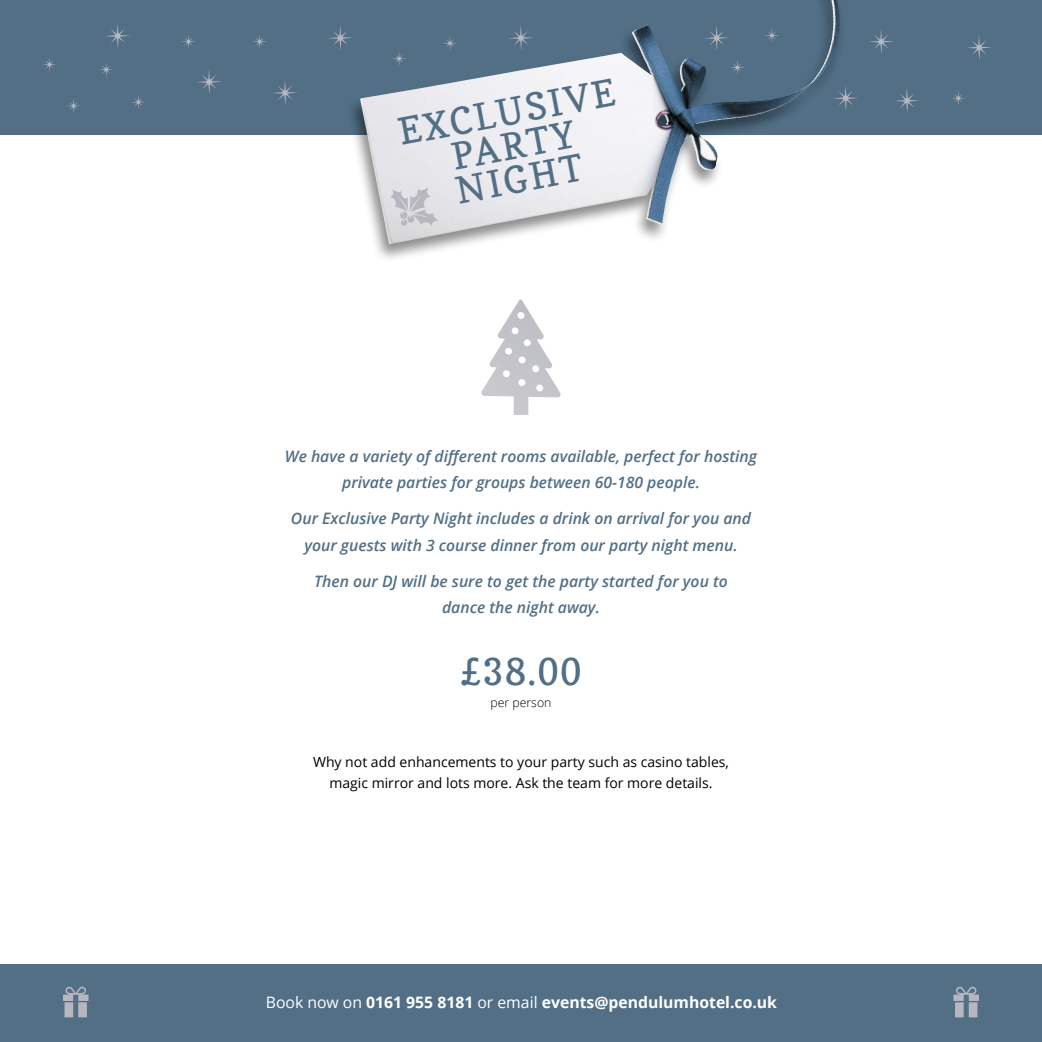
<style>
.page{position:relative;width:1042px;height:1042px;background:#fff}
.page>*{position:absolute;margin:0;border:0;box-sizing:border-box;transform-origin:0 0}
.t1{font:36.75px/33.9px "Copse";color:#526f86;text-align:center}
.t2{font:italic 600 15.75px/26.2px "Open Sans";color:#526f86;text-align:center}
.t3{font:700 15.75px "Open Sans";color:#fff}
.t4{font:14px/21px "Open Sans";color:#000;text-align:center}
.t5{font:300 12.25px "Open Sans";color:#000}
.s1{font-weight:400}
</style>
<div class="page">
<div style="left:0;top:964px;width:1042px;height:78px;background:#526f86"></div>
<svg style="left:63px;top:986px;width:25px;height:15px"></svg>
<div style="left:65px;top:1002px;width:8px;height:15px;background:#b7b7bf"></div>
<div style="left:78px;top:1002px;width:9px;height:15px;background:#b7b7bf"></div>
<svg style="left:953px;top:986px;width:26px;height:15px"></svg>
<div style="left:955px;top:1002px;width:8px;height:15px;background:#b7b7bf"></div>
<div style="left:969px;top:1002px;width:8px;height:15px;background:#b7b7bf"></div>
<div style="left:0;top:0;width:1042px;height:135px;background:#526f86"></div>
<div style="left:345px;top:0;width:501px;height:263px;background:#000;opacity:.45"></div>
<img style="left:718px;top:0;width:115px;height:103px">
<svg style="left:389px;top:187px;width:49px;height:39px;background:#d0cfd5"></svg>
<svg style="left:182px;top:35px;width:14px;height:14px"></svg>
<svg style="left:106px;top:24px;width:24px;height:24px"></svg>
<svg style="left:99px;top:63px;width:14px;height:14px"></svg>
<svg style="left:967px;top:36px;width:24px;height:24px"></svg>
<svg style="left:951px;top:91px;width:14px;height:14px"></svg>
<svg style="left:895px;top:89px;width:24px;height:24px"></svg>
<svg style="left:508px;top:25px;width:26px;height:26px"></svg>
<svg style="left:704px;top:25px;width:25px;height:26px"></svg>
<svg style="left:729px;top:60px;width:16px;height:15px"></svg>
<svg style="left:328px;top:25px;width:25px;height:26px"></svg>
<svg style="left:273px;top:81px;width:24px;height:24px"></svg>
<svg style="left:197px;top:70px;width:24px;height:24px"></svg>
<svg style="left:442px;top:35px;width:16px;height:16px"></svg>
<svg style="left:833px;top:85px;width:24px;height:26px"></svg>
<svg style="left:131px;top:95px;width:14px;height:14px"></svg>
<svg style="left:43px;top:58px;width:14px;height:14px"></svg>
<svg style="left:67px;top:99px;width:14px;height:14px"></svg>
<svg style="left:253px;top:35px;width:14px;height:14px"></svg>
<svg style="left:391px;top:51px;width:16px;height:15px"></svg>
<svg style="left:764px;top:28px;width:15px;height:15px"></svg>
<svg style="left:869px;top:30px;width:24px;height:24px"></svg>
<svg style="left:481px;top:299px;width:80px;height:116px"></svg>
<h1 class="t1" style="left:395px;top:116px;width:221px;rotate:-11deg">EXCLUSIVE<br>PARTY<br>NIGHT</h1>
<p class="t2" style="left:285px;top:443px;width:474px">We have a variety of different rooms available, perfect for hosting private parties for groups between 60-180 people.</p>
<p class="t2" style="left:291px;top:505px;width:461px">Our Exclusive Party Night includes a drink on arrival for you and your guests with 3 course dinner from our party night menu.</p>
<p class="t2" style="left:314px;top:568px;width:415px">Then our DJ will be sure to get the party started for you to dance the night away.</p>
<h1 class="t1" style="left:460px;top:654px;width:123px">£38.00</h1>
<p class="t5" style="left:490px;top:694px;width:62px">per person</p>
<p class="t4" style="left:313px;top:751px;width:417px">Why not add enhancements to your party such as casino tables, magic mirror and lots more. Ask the team for more details.</p>
<p class="t3" style="left:266px;top:991px;width:513px"><span class="s1">Book now on</span> 0161 955 8181 <span class="s1">or email</span> events@pendulumhotel.co.uk</p>
</div>
